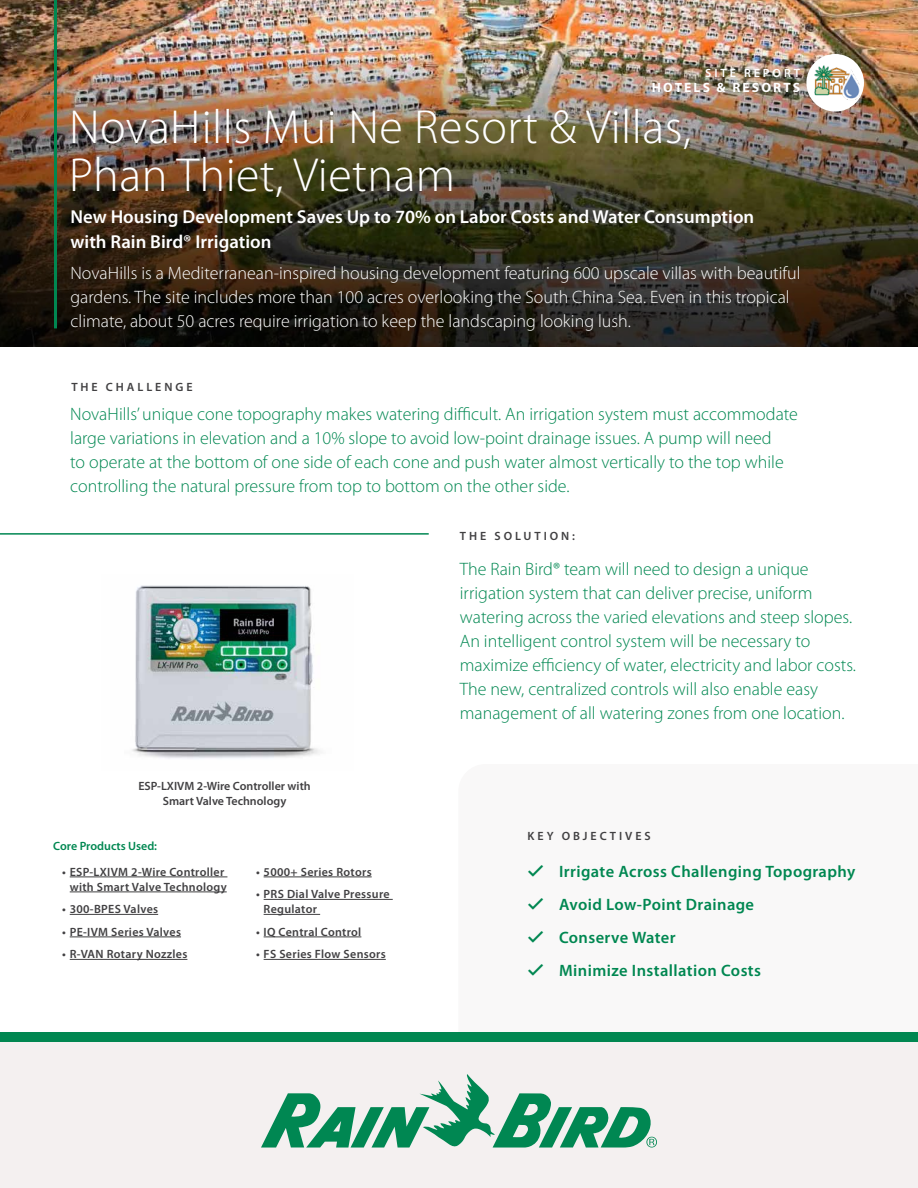
<style>
.page{position:relative;width:918px;height:1188px;background:#fff}
.page>*{position:absolute;margin:0;border:0;box-sizing:border-box;transform-origin:0 0}
.t1{font:300 48px/48px "Myriad Pro";letter-spacing:.01em;color:#fff}
.t2{font:600 18.75px/25.5px "Myriad Pro";color:#fff}
.t3{font:300 18px/24px "Myriad Pro";color:#008751}
.t4{font:300 18px/24px "Myriad Pro";color:#fff}
.t5{font:600 16.5px/33px "Myriad Pro";letter-spacing:.025em;color:#008751}
.t6{font:700 13.5px "Myriad Pro";letter-spacing:.16em;color:#fff}
.t7{font:600 12px/15px "Myriad Pro";letter-spacing:.025em;color:#414042;text-align:right}
.t8{font:600 12px/15px "Myriad Pro";color:#414042;text-align:center}
.t9{font:600 12px "Myriad Pro";letter-spacing:.245em;color:#414042}
.t10{font:600 12px "Myriad Pro";color:#008751}
.t11{font:600 12px "Myriad Pro";letter-spacing:.245em;color:#fff}
</style>
<div class="page">
<img style="left:0;top:0;width:918px;height:55px">
<img style="left:0;top:55px;width:918px;height:292px">
<hr style="left:54px;top:0;width:3px;height:328px;background:#008751">
<div style="left:0;top:1042px;width:918px;height:146px;background:#f4f0f0"></div>
<svg style="left:261px;top:1074px;width:396px;height:74px"></svg>
<div style="left:0;top:1032px;width:918px;height:10px;background:#008751"></div>
<div style="left:806px;top:54px;width:58px;height:58px;background:#fff;border-radius:50%"></div>
<img style="left:813px;top:63px;width:48px;height:37px">
<hr style="left:0;top:533px;width:429px;height:2px;background:#008752">
<hr style="left:70px;top:877px;width:157px;height:1px;background:#414042">
<hr style="left:70px;top:892px;width:157px;height:1px;background:#414042">
<hr style="left:70px;top:914px;width:88px;height:1px;background:#414042">
<hr style="left:70px;top:937px;width:111px;height:1px;background:#414042">
<hr style="left:70px;top:959px;width:117px;height:1px;background:#414042">
<hr style="left:264px;top:877px;width:108px;height:1px;background:#414042">
<hr style="left:264px;top:899px;width:129px;height:1px;background:#414042">
<hr style="left:264px;top:914px;width:56px;height:1px;background:#414042">
<hr style="left:264px;top:937px;width:97px;height:1px;background:#414042">
<hr style="left:264px;top:959px;width:122px;height:1px;background:#414042">
<img style="left:132px;top:585px;width:188px;height:174px">
<p class="t11" style="left:705px;top:66px;width:96px">SITE REPORT</p>
<p class="t6" style="left:652px;top:79px;width:150px">HOTELS &amp; RESORTS</p>
<h1 class="t1" style="left:69px;top:104px;width:624px">NovaHills Mui Ne Resort &amp; Villas,<br>Phan Thiet, Vietnam</h1>
<p class="t2" style="left:70px;top:203px;width:685px">New Housing Development Saves Up to 70% on Labor Costs and Water Consumption with Rain Bird® Irrigation</p>
<p class="t4" style="left:70px;top:261px;width:732px">NovaHills is a Mediterranean-inspired housing development featuring 600 upscale villas with beautiful gardens. The site includes more than 100 acres overlooking the South China Sea. Even in this tropical climate, about 50 acres require irrigation to keep the landscaping looking lush.</p>
<p class="t9" style="left:71px;top:379px;width:123px">THE CHALLENGE</p>
<p class="t3" style="left:70px;top:402px;width:729px">NovaHills’ unique cone topography makes watering difficult. An irrigation system must accommodate large variations in elevation and a 10% slope to avoid low-point drainage issues. A pump will need<br>to operate at the bottom of one side of each cone and push water almost vertically to the top while controlling the natural pressure from top to bottom on the other side.</p>
<p class="t9" style="left:460px;top:529px;width:116px">THE SOLUTION:</p>
<p class="t8" style="left:138px;top:778px;width:174px">ESP-LXIVM 2-Wire Controller with<br>Smart Valve Technology</p>
<p class="t10" style="left:53px;top:838px;width:105px">Core Products Used:</p>
<p class="t7" style="left:62px;top:864px;width:166px">• ESP-LXIVM 2-Wire Controller with Smart Valve Technology</p>
<p class="t7" style="left:62px;top:901px;width:97px">• 300-BPES Valves</p>
<p class="t7" style="left:62px;top:924px;width:120px">• PE-IVM Series Valves</p>
<p class="t7" style="left:62px;top:946px;width:127px">• R-VAN Rotary Nozzles</p>
<p class="t7" style="left:256px;top:864px;width:117px">• 5000+ Series Rotors</p>
<p class="t7" style="left:264px;top:886px;width:128px;text-align:left;text-indent:-8px">• PRS Dial Valve Pressure<br>Regulator</p>
<p class="t7" style="left:256px;top:924px;width:107px">• IQ Central Control</p>
<p class="t7" style="left:256px;top:946px;width:131px">• FS Series Flow Sensors</p>
<p class="t3" style="left:460px;top:557px;width:398px">The Rain Bird® team will need to design a unique irrigation system that can deliver precise, uniform watering across the varied elevations and steep slopes.<br>An intelligent control system will be necessary to maximize efficiency of water, electricity and labor costs.<br>The new, centralized controls will also enable easy management of all watering zones from one location.</p>
<p class="t9" style="left:528px;top:828px;width:125px">KEY OBJECTIVES</p>
<p class="t5" style="left:559px;top:855px;width:298px">Irrigate Across Challenging Topography<br>Avoid Low-Point Drainage<br>Conserve Water<br>Minimize Installation Costs</p>
</div>
